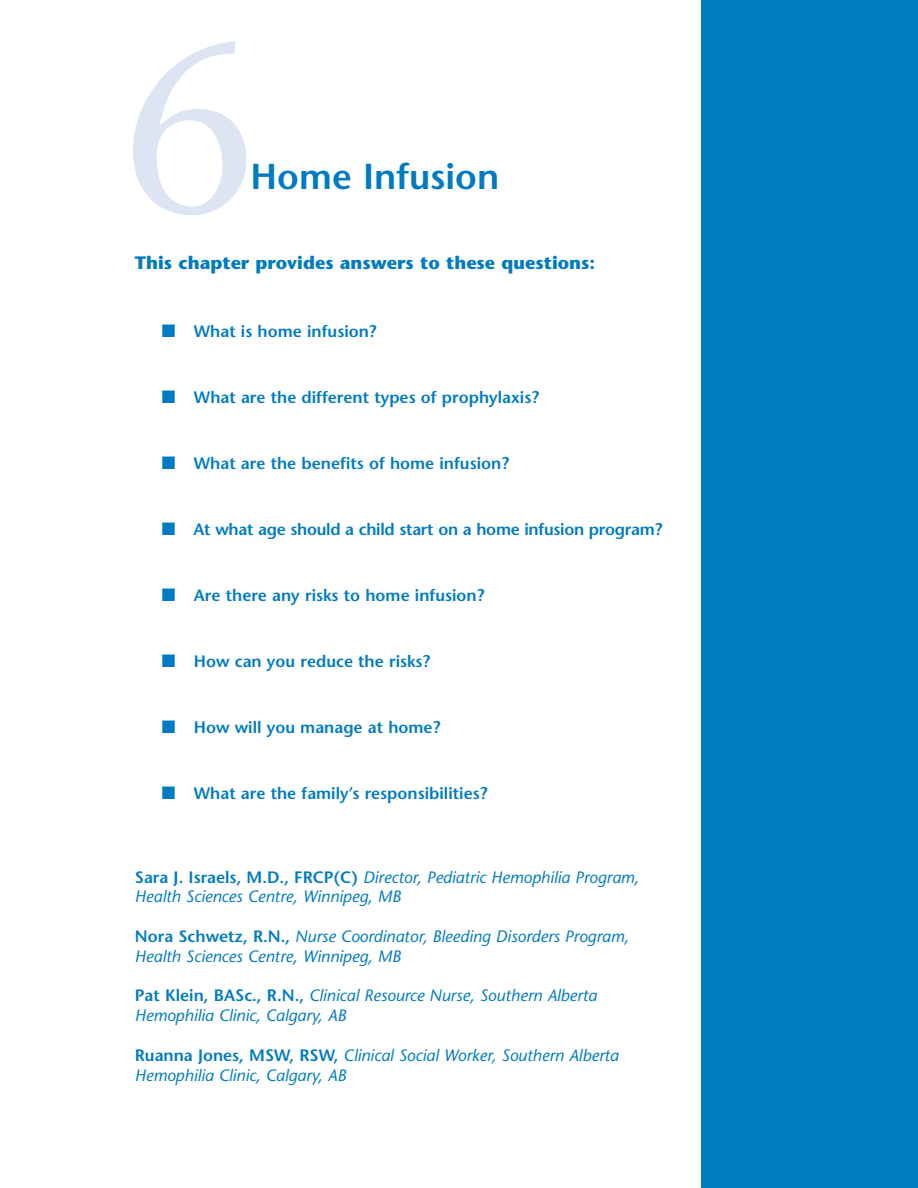
<style>
.page{position:relative;width:918px;height:1188px;background:#fff}
.page>*{position:absolute;margin:0;border:0;box-sizing:border-box;transform-origin:0 0}
.t1{font:240px "Stone Serif";color:#dde4f3}
.t2{font:600 36px "Stone Sans";color:#007bc2}
.t3{font:700 18px "Stone Sans";color:#007bc2}
.t4{font:italic 16.5px/19.8px "Stone Sans";color:#007bc2}
.t5{font:600 16.5px "Stone Sans";color:#007bc2}
.s1{font-weight:600;font-style:normal}
</style>
<div class="page">
<div style="left:702px;top:0;width:216px;height:1188px;background:#007bc2"></div>
<h1 class="t1" style="left:118px;top:36px;width:139px">6</h1>
<h2 class="t2" style="left:251px;top:163px;width:250px">Home Infusion</h2>
<p class="t3" style="left:135px;top:256px;width:462px">This chapter provides answers to these questions:</p>
<p class="t5" style="left:162px;top:325px;width:216px">■ What is home infusion?</p>
<p class="t5" style="left:162px;top:391px;width:379px">■ What are the different types of prophylaxis?</p>
<p class="t5" style="left:162px;top:457px;width:349px">■ What are the benefits of home infusion?</p>
<p class="t5" style="left:162px;top:523px;width:502px">■ At what age should a child start on a home infusion program?</p>
<p class="t5" style="left:162px;top:589px;width:324px">■ Are there any risks to home infusion?</p>
<p class="t5" style="left:162px;top:655px;width:270px">■ How can you reduce the risks?</p>
<p class="t5" style="left:162px;top:721px;width:280px">■ How will you manage at home?</p>
<p class="t5" style="left:162px;top:787px;width:327px">■ What are the family’s responsibilities?</p>
<p class="t4" style="left:135px;top:869px;width:506px"><span class="s1">Sara J. Israels, M.D., FRCP(C)</span> Director, Pediatric Hemophilia Program,<br>Health Sciences Centre, Winnipeg, MB</p>
<p class="t4" style="left:135px;top:928px;width:496px"><span class="s1">Nora Schwetz, R.N.,</span> Nurse Coordinator, Bleeding Disorders Program,<br>Health Sciences Centre, Winnipeg, MB</p>
<p class="t4" style="left:135px;top:987px;width:464px"><span class="s1">Pat Klein, BASc., R.N.,</span> Clinical Resource Nurse, Southern Alberta<br>Hemophilia Clinic, Calgary, AB</p>
<p class="t4" style="left:135px;top:1047px;width:486px"><span class="s1">Ruanna Jones, MSW, RSW,</span> Clinical Social Worker, Southern Alberta<br>Hemophilia Clinic, Calgary, AB</p>
</div>
